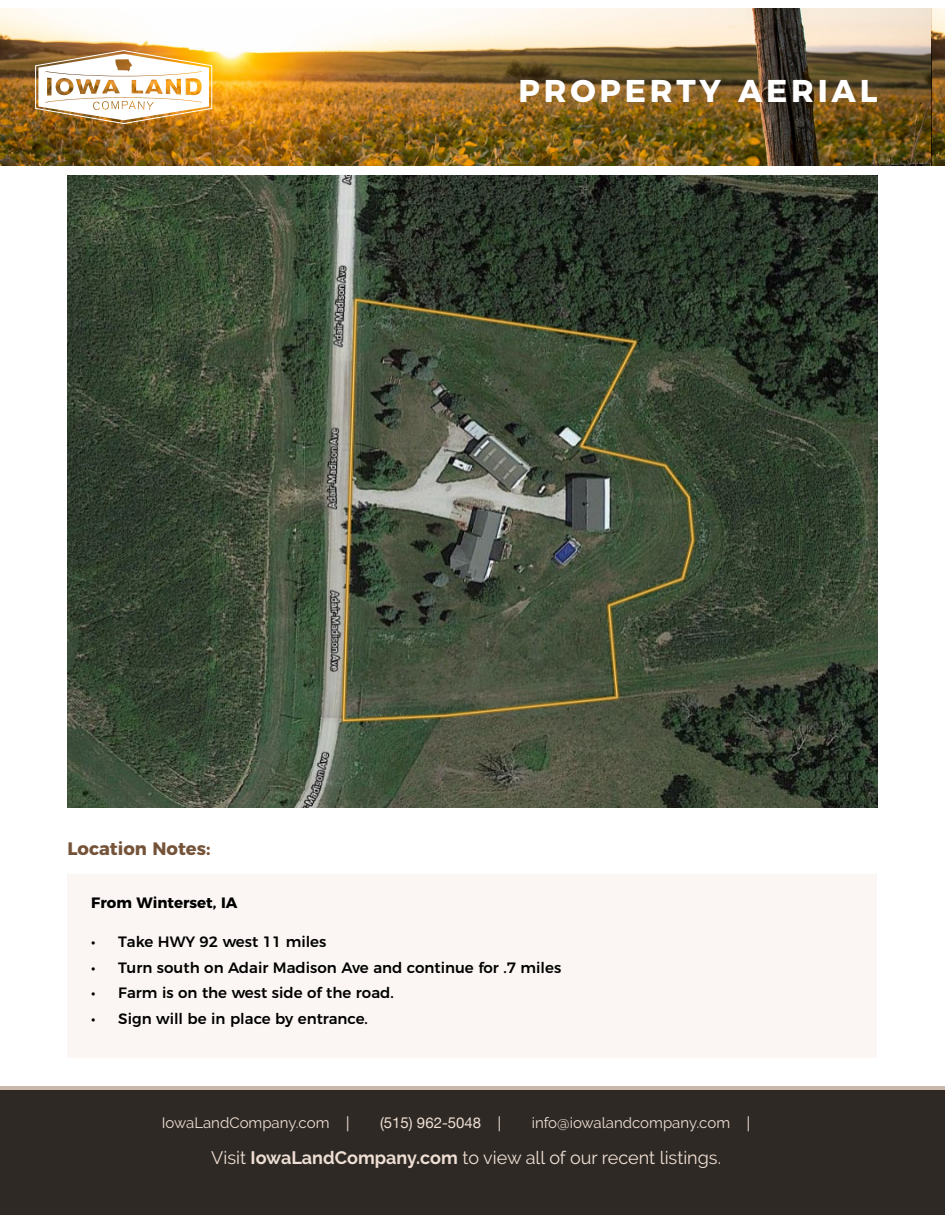
<style>
.page{position:relative;width:945px;height:1215px;background:#fff}
.page>*{position:absolute;margin:0;border:0;box-sizing:border-box;transform-origin:0 0}
.t1{font:700 31.5px "Montserrat";letter-spacing:.12em;color:#fff}
.t2{font:18px "Raleway";color:#efdfd5}
.t3{font:700 18px "Montserrat";color:#755339}
.t4{font:500 15px "Montserrat";color:#000}
.t5{font:15px "Raleway";color:#efdfd5}
.t6{font:700 15px "Montserrat";color:#000}
.t7{font:15px "Helvetica Neue";color:#efdfd5}
.s1{font-family:"Helvetica Neue"}
.s2{font-weight:700}
</style>
<div class="page">
<div style="left:932px;top:1088px;width:13px;height:127px;background:#2e2924"></div>
<div style="left:0;top:1088px;width:932px;height:127px;background:#2e2924"></div>
<hr style="left:932px;top:1086px;width:13px;height:4px;background:#c9b9ac">
<hr style="left:0;top:1086px;width:932px;height:4px;background:#c9b9ac">
<img style="left:0;top:8px;width:932px;height:158px">
<svg style="left:932px;top:8px;width:13px;height:158px;background:#836738"></svg>
<img style="left:35px;top:50px;width:177px;height:74px">
<img style="left:68px;top:176px;width:810px;height:631px">
<div style="left:68px;top:875px;width:810px;height:183px;background:#fbf6f3"></div>
<p class="t3" style="left:68px;top:834px;width:144px">Location Notes:</p>
<h1 class="t1" style="left:519px;top:65px;width:360px">PROPERTY AERIAL</h1>
<p class="t6" style="left:91px;top:891px;width:148px">From Winterset, IA</p>
<p class="t4" style="left:91px;top:930px;width:237px">• Take HWY 92 west 11 miles</p>
<p class="t4" style="left:91px;top:955px;width:471px">• Turn south on Adair Madison Ave and continue for .7 miles</p>
<p class="t4" style="left:91px;top:981px;width:304px">• Farm is on the west side of the road.</p>
<p class="t4" style="left:91px;top:1006px;width:278px">• Sign will be in place by entrance.</p>
<p class="t5" style="left:162px;top:1114px;width:189px">IowaLandCompany.com <span class="s1">|</span></p>
<p class="t7" style="left:380px;top:1112px;width:123px">(515) 962-5048 |</p>
<p class="t5" style="left:532px;top:1114px;width:220px">info@iowalandcompany.com <span class="s1">|</span></p>
<p class="t2" style="left:211px;top:1147px;width:511px">Visit <span class="s2">IowaLandCompany.com</span> to view all of our recent listings.</p>
</div>
